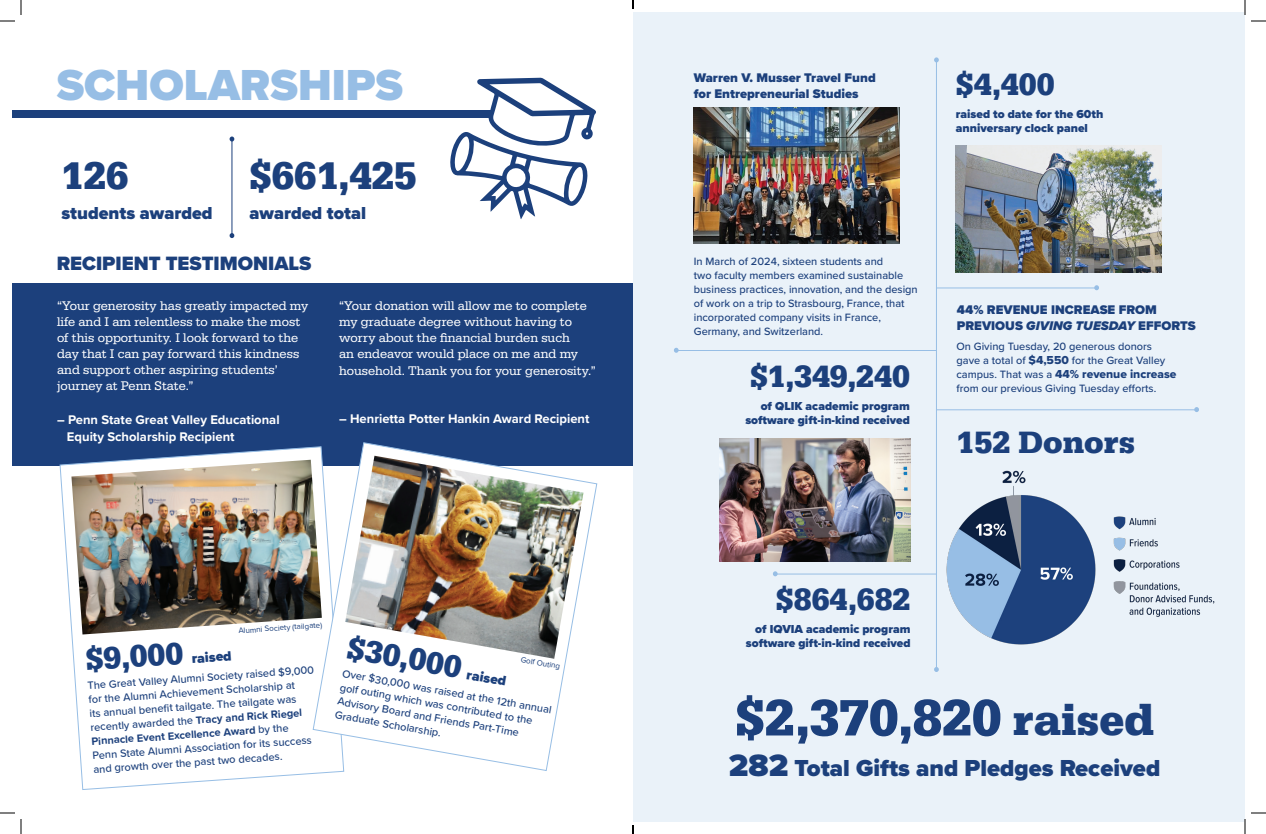
<style>
.page{position:relative;width:1266px;height:834px;background:#fff}
.page>*{position:absolute;margin:0;border:0;box-sizing:border-box;transform-origin:0 0}
.t1{font:700 53px "Serifa";color:#1c407c}
.t2{font:900 45px "Proxima Nova";color:#97bee5}
.t3{font:700 40px "Serifa";color:#1c407c}
.t4{font:700 32px "Serifa";color:#1c407c}
.t5{font:900 24px "Proxima Nova";color:#1c407c}
.t6{font:900 20px "Proxima Nova";color:#1c407c}
.t7{font:900 18px "Proxima Nova";color:#1c407c}
.t8{font:900 14px "Proxima Nova";color:#1c407c}
.t9{font:13px/16.2px "Serifa";color:#fff}
.t10{font:900 13px "Proxima Nova";color:#1c407c}
.t11{font:700 13px "Proxima Nova";color:#fff}
.t12{font:900 12px "Proxima Nova";color:#1c407c}
.t13{font:12px "Proxima Nova Extrabld";color:#1c407c}
.t14{font:500 11px/14px "Proxima Nova";color:#1c407c}
.t15{font:700 11px "Proxima Nova";color:#1c407c}
.t16{font:8px "Proxima Nova";color:#1c407c}
.s1{font-weight:700}
.s2{font-weight:500}
.s3{font-style:italic}
.s4{font-family:"Proxima Nova Extrabld";font-weight:400;font-size:12px}
.s5{font-family:"Proxima Nova";font-weight:500;font-size:11px}
.s6{font-size:45px}
.s7{font-size:32px}
</style>
<div class="page">
<div style="left:12px;top:110px;width:478px;height:7px;background:#1c407c"></div>
<div style="left:12px;top:283px;width:621px;height:182px;background:#1c407c"></div>
<svg style="left:450px;top:78px;width:146px;height:141px"></svg>
<hr style="left:231px;top:141px;width:1px;height:93px;background:#1c407c">
<svg style="left:230px;top:137px;width:4px;height:5px"></svg>
<svg style="left:230px;top:233px;width:4px;height:5px"></svg>
<svg style="left:59px;top:447px;width:280px;height:343px"></svg>
<img style="left:71px;top:460px;width:241px;height:175px">
<svg style="left:312px;top:442px;width:286px;height:330px"></svg>
<img style="left:345px;top:456px;width:239px;height:203px">
<div style="left:633px;top:12px;width:612px;height:810px;background:#eaf2f9"></div>
<img style="left:694px;top:108px;width:206px;height:136px">
<hr style="left:936px;top:61px;width:1px;height:608px;background:#97bee5">
<svg style="left:934px;top:57px;width:5px;height:5px"></svg>
<svg style="left:934px;top:667px;width:5px;height:5px"></svg>
<hr style="left:678px;top:350px;width:258px;height:1px;background:#97bee5">
<svg style="left:674px;top:348px;width:5px;height:5px"></svg>
<hr style="left:776px;top:574px;width:160px;height:1px;background:#97bee5">
<svg style="left:773px;top:571px;width:5px;height:5px"></svg>
<hr style="left:936px;top:287px;width:161px;height:1px;background:#97bee5">
<svg style="left:1094px;top:285px;width:5px;height:5px"></svg>
<img style="left:720px;top:438px;width:191px;height:123px">
<hr style="left:936px;top:409px;width:259px;height:1px;background:#97bee5">
<svg style="left:1194px;top:407px;width:5px;height:5px"></svg>
<img style="left:956px;top:145px;width:206px;height:128px">
<img style="left:946px;top:470px;width:269px;height:175px">
<svg style="left:0;top:0;width:22px;height:22px"></svg>
<svg style="left:0;top:812px;width:22px;height:22px"></svg>
<svg style="left:1244px;top:0;width:22px;height:22px"></svg>
<svg style="left:1244px;top:812px;width:22px;height:22px"></svg>
<svg style="left:632px;top:0;width:2px;height:9px"></svg>
<svg style="left:632px;top:825px;width:2px;height:9px"></svg>
<p class="t2" style="left:57px;top:52px;width:348px">SCHOLARSHIPS</p>
<p class="t3" style="left:62px;top:152px;width:69px">126</p>
<p class="t7" style="left:62px;top:200px;width:153px">students awarded</p>
<p class="t3" style="left:249px;top:152px;width:169px">$661,425</p>
<p class="t7" style="left:249px;top:200px;width:118px">awarded total</p>
<p class="t6" style="left:57px;top:249px;width:256px">RECIPIENT TESTIMONIALS</p>
<p class="t9" style="left:57px;top:298px;width:253px">“Your generosity has greatly impacted my life and I am relentless to make the most of this opportunity. I look forward to the day that I can pay forward this kindness and support other aspiring students’</p>
<p class="t9" style="left:57px;top:378px;width:138px">journey at Penn State.”</p>
<p class="t11" style="left:57px;top:410px;width:224px">– Penn State Great Valley Educational</p>
<p class="t11" style="left:67px;top:427px;width:169px">Equity Scholarship Recipient</p>
<p class="t9" style="left:339px;top:298px;width:258px">“Your donation will allow me to complete my graduate degree without having to worry about the financial burden such<br>an endeavor would place on me and my household. Thank you for your generosity.”</p>
<p class="t11" style="left:339px;top:409px;width:252px">– Henrietta Potter Hankin Award Recipient</p>
<p class="t16" style="left:238px;top:625px;width:85px;rotate:-4deg">Alumni Society (tailgate)</p>
<p class="t4" style="left:84px;top:641px;width:99px;rotate:-4deg">$9,000</p>
<p class="t8" style="left:191px;top:648px;width:42px;rotate:-4deg">raised</p>
<p class="t14" style="left:87px;top:678px;width:228px;rotate:-4deg">The Great Valley Alumni Society raised $9,000</p>
<p class="t14" style="left:88px;top:692px;width:208px;rotate:-4deg">for the Alumni Achievement Scholarship at</p>
<p class="t14" style="left:89px;top:706px;width:209px;rotate:-4deg">its annual benefi t tailgate. The tailgate was</p>
<p class="t14" style="left:90px;top:720px;width:214px;rotate:-4deg">recently awarded the <span class="s1">Tracy and Rick Riegel</span></p>
<p class="t15" style="left:91px;top:733px;width:199px;rotate:-4deg">Pinnacle Event Excellence Award <span class="s2">by the</span></p>
<p class="t14" style="left:92px;top:748px;width:221px;rotate:-4deg">Penn State Alumni Association for its success and growth over the past two decades.</p>
<p class="t4" style="left:351px;top:628px;width:117px;rotate:10deg">$30,000</p>
<p class="t16" style="left:522px;top:654px;width:42px;rotate:10deg">Golf Outing</p>
<p class="t14" style="left:344px;top:666px;width:214px;rotate:10deg">Over $30,000 was raised at the 12th annual golf outing which was contributed to the</p>
<p class="t8" style="left:469px;top:664px;width:42px;rotate:10deg">raised</p>
<p class="t14" style="left:339px;top:693px;width:186px;rotate:10deg">Advisory Board and Friends Part-Time</p>
<p class="t14" style="left:337px;top:707px;width:109px;rotate:10deg">Graduate Scholarship.</p>
<p class="t10" style="left:694px;top:68px;width:183px">Warren V. Musser Travel Fund</p>
<p class="t10" style="left:694px;top:84px;width:166px">for Entrepreneurial Studies</p>
<p class="t4" style="left:956px;top:65px;width:100px">$4,400</p>
<p class="t12" style="left:956px;top:105px;width:149px">raised to date for the 60th</p>
<p class="t12" style="left:956px;top:119px;width:134px">anniversary clock panel</p>
<p class="t14" style="left:694px;top:254px;width:191px">In March of 2024, sixteen students and</p>
<p class="t14" style="left:694px;top:268px;width:211px">two faculty members examined sustainable</p>
<p class="t14" style="left:694px;top:282px;width:225px">business practices, innovation, and the design of work on a trip to Strasbourg, France, that</p>
<p class="t14" style="left:694px;top:310px;width:189px">incorporated company visits in France,</p>
<p class="t14" style="left:694px;top:324px;width:131px">Germany, and Switzerland.</p>
<p class="t4" style="left:750px;top:357px;width:161px">$1,349,240</p>
<p class="t12" style="left:761px;top:397px;width:151px">of QLIK academic program</p>
<p class="t12" style="left:745px;top:411px;width:166px">software gift-in-kind received</p>
<p class="t10" style="left:957px;top:300px;width:201px">44% REVENUE INCREASE FROM</p>
<p class="t10" style="left:957px;top:316px;width:240px">PREVIOUS <span class="s3">GIVING TUESDAY</span> EFFORTS</p>
<p class="t14" style="left:957px;top:339px;width:210px">On Giving Tuesday, 20 generous donors gave a total of <span class="s4">$4,550</span> for the Great Valley</p>
<p class="t13" style="left:957px;top:365px;width:221px"><span class="s5">campus. That was a</span> 44% revenue increase</p>
<p class="t14" style="left:957px;top:381px;width:201px">from our previous Giving Tuesday efforts.</p>
<p class="t4" style="left:956px;top:424px;width:180px">152 Donors</p>
<p class="t4" style="left:776px;top:580px;width:136px">$864,682</p>
<p class="t12" style="left:755px;top:620px;width:157px">of IQVIA academic program</p>
<p class="t12" style="left:746px;top:634px;width:166px">software gift-in-kind received</p>
<p class="t1" style="left:735px;top:686px;width:420px">$2,370,820 <span class="s6">raised</span></p>
<p class="t5" style="left:729px;top:751px;width:433px"><span class="s7">282</span> Total Gifts and Pledges Received</p>
</div>
